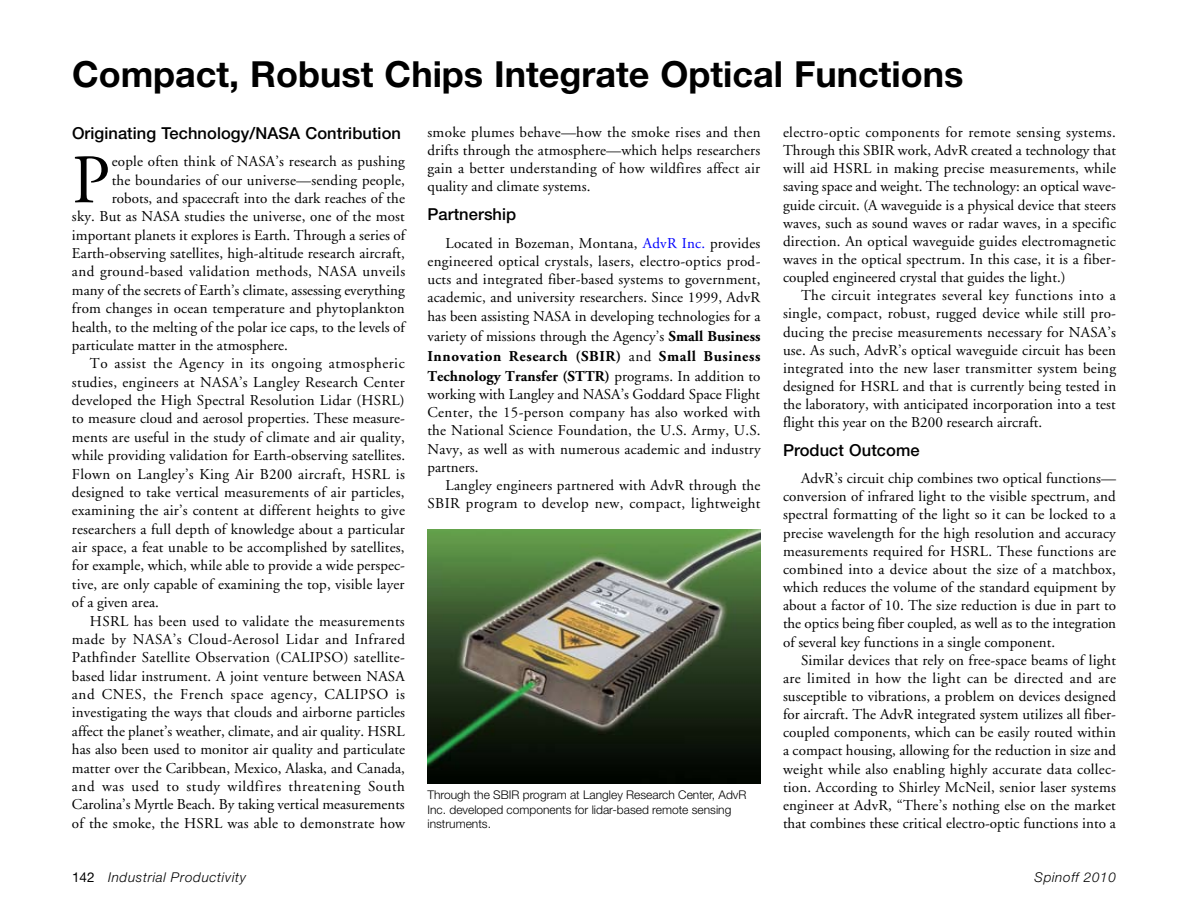
<style>
.page{position:relative;width:1188px;height:918px;background:#fff}
.page>*{position:absolute;margin:0;border:0;box-sizing:border-box;transform-origin:0 0}
.Drop_Cap{font:69.3px "Adobe Garamond";color:#000}
.t1{font:700 36px "Helvetica Neue";color:#000}
.Subhead{font:500 16.5px "Helvetica Neue";letter-spacing:.005em;color:#000}
.Drop_Cap-2{font:15px/18.1px "Adobe Garamond";letter-spacing:.005em;color:#000;text-align:justify}
.t2{font:700 15px/20.1px "Adobe Garamond";letter-spacing:.04em;color:#000;text-align:justify}
.Drop_Cap-3{font:15px "Adobe Garamond";letter-spacing:.025em;color:#000}
.t3{font:italic 300 13.5px "Helvetica Neue";letter-spacing:.05em;color:#000}
.t4{font:300 12px/14.4px "Helvetica Neue";color:#000}
.s1{color:#00f}
.s2{font-weight:400}
.s3{font-weight:400;font-style:normal}
</style>
<div class="page">
<img style="left:428px;top:530px;width:333px;height:254px">
<p class="t1" style="left:72px;top:52px;width:893px">Compact, Robust Chips Integrate Optical Functions</p>
<p class="Subhead" style="left:72px;top:123px;width:331px">Originating Technology/NASA Contribution</p>
<p class="Drop_Cap" style="left:72px;top:143px;width:40px">P</p>
<p class="Drop_Cap-2" style="left:112px;top:153px;width:295px">eople often think of NASA’s research as pushing</p>
<p class="Drop_Cap-2" style="left:427px;top:123px;width:335px">smoke plumes behave—how the smoke rises and then drifts through the atmosphere—which helps researchers gain a better understanding of how wildfires affect air quality and climate systems.</p>
<p class="Subhead" style="left:428px;top:205px;width:90px">Partnership</p>
<p class="Drop_Cap-2" style="left:427px;top:234px;width:335px;text-indent:18px">Located in Bozeman, Montana, <span class="s1">AdvR Inc.</span> provides engineered optical crystals, lasers, electro-optics prod&shy;ucts and integrated fiber-based systems to government, academic, and university researchers. Since 1999, AdvR has been assisting NASA in developing technologies for a</p>
<p class="t2" style="left:427px;top:326px;width:335px"><span class="s2">variety of missions through the Agency’s</span> Small Business Innovation Research (SBIR) <span class="s2">and</span> Small Business Technology Transfer (STTR) <span class="s2">programs. In addition to</span></p>
<p class="Drop_Cap-2" style="left:428px;top:385px;width:335px">working with Langley and NASA’s Goddard Space Flight Center, the 15-person company has also worked with the National Science Foundation, the U.S. Army, U.S.<br>Navy, as well as with numerous academic and industry partners.</p>
<p class="Drop_Cap-2" style="left:428px;top:477px;width:334px;text-align:right">Langley engineers partnered with AdvR through the<br>SBIR program to develop new, compact, lightweight</p>
<p class="Drop_Cap-2" style="left:783px;top:123px;width:335px">electro-optic components for remote sensing systems.<br>Through this SBIR work, AdvR created a technology that will aid HSRL in making precise measurements, while saving space and weight. The technology: an optical wave&shy;guide circuit. (A waveguide is a physical device that steers waves, such as sound waves or radar waves, in a specific direction. An optical waveguide guides electromagnetic waves in the optical spectrum. In this case, it is a fiber&shy;coupled engineered crystal that guides the light.)</p>
<p class="Drop_Cap-2" style="left:783px;top:287px;width:335px;text-indent:18px">The circuit integrates several key functions into a single, compact, robust, rugged device while still pro&shy;ducing the precise measurements necessary for NASA’s use. As such, AdvR’s optical waveguide circuit has been integrated into the new laser transmitter system being designed for HSRL and that is currently being tested in the laboratory, with anticipated incorporation into a test flight this year on the B200 research aircraft.</p>
<p class="Subhead" style="left:783px;top:440px;width:138px">Product Outcome</p>
<p class="Drop_Cap-2" style="left:783px;top:470px;width:335px;text-indent:18px">AdvR’s circuit chip combines two optical functions— conversion of infrared light to the visible spectrum, and spectral formatting of the light so it can be locked to a precise wavelength for the high resolution and accuracy measurements required for HSRL. These functions are combined into a device about the size of a matchbox, which reduces the volume of the standard equipment by about a factor of 10. The size reduction is due in part to the optics being fiber coupled, as well as to the integration of several key functions in a single component.</p>
<p class="Drop_Cap-2" style="left:783px;top:651px;width:335px;text-indent:18px">Similar devices that rely on free-space beams of light are limited in how the light can be directed and are susceptible to vibrations, a problem on devices designed for aircraft. The AdvR integrated system utilizes all fiber&shy;coupled components, which can be easily routed within a compact housing, allowing for the reduction in size and weight while also enabling highly accurate data collec&shy;tion. According to Shirley McNeil, senior laser systems engineer at AdvR, “There’s nothing else on the market that combines these critical electro-optic functions into a</p>
<p class="Drop_Cap-2" style="left:112px;top:171px;width:295px">the boundaries of our universe—sending people,</p>
<p class="Drop_Cap-2" style="left:112px;top:190px;width:295px">robots, and spacecraft into the dark reaches of the</p>
<p class="Drop_Cap-2" style="left:72px;top:208px;width:334px">sky. But as NASA studies the universe, one of the most</p>
<p class="Drop_Cap-2" style="left:72px;top:226px;width:335px">important planets it explores is Earth. Through a series of</p>
<p class="Drop_Cap-2" style="left:72px;top:245px;width:334px">Earth-observing satellites, high-altitude research aircraft,</p>
<p class="Drop_Cap-3" style="left:72px;top:264px;width:335px">and ground-based validation methods, NASA unveils</p>
<p class="Drop_Cap-2" style="left:72px;top:281px;width:334px">many of the secrets of Earth’s climate, assessing everything</p>
<p class="Drop_Cap-2" style="left:72px;top:300px;width:334px">from changes in ocean temperature and phytoplankton</p>
<p class="Drop_Cap-2" style="left:72px;top:318px;width:334px">health, to the melting of the polar ice caps, to the levels of</p>
<p class="Drop_Cap-2" style="left:72px;top:337px;width:218px">particulate matter in the atmosphere.</p>
<p class="Drop_Cap-2" style="left:72px;top:355px;width:335px;text-indent:18px">To assist the Agency in its ongoing atmospheric studies, engineers at NASA’s Langley Research Center developed the High Spectral Resolution Lidar (HSRL) to measure cloud and aerosol properties. These measure&shy;ments are useful in the study of climate and air quality, while providing validation for Earth-observing satellites.<br>Flown on Langley’s King Air B200 aircraft, HSRL is designed to take vertical measurements of air particles, examining the air’s content at different heights to give researchers a full depth of knowledge about a particular air space, a feat unable to be accomplished by satellites, for example, which, while able to provide a wide perspec&shy;tive, are only capable of examining the top, visible layer of a given area.</p>
<p class="Drop_Cap-2" style="left:72px;top:612px;width:335px;text-indent:18px">HSRL has been used to validate the measurements made by NASA’s Cloud-Aerosol Lidar and Infrared Pathfinder Satellite Observation (CALIPSO) satellite&shy;based lidar instrument. A joint venture between NASA and CNES, the French space agency, CALIPSO is investigating the ways that clouds and airborne particles affect the planet’s weather, climate, and air quality. HSRL has also been used to monitor air quality and particulate matter over the Caribbean, Mexico, Alaska, and Canada, and was used to study wildfires threatening South Carolina’s Myrtle Beach. By taking vertical measurements of the smoke, the HSRL was able to demonstrate how</p>
<p class="t4" style="left:428px;top:787px;width:321px">Through the SBIR program at Langley Research Center, AdvR<br>Inc. developed components for lidar-based remote sensing instruments.</p>
<p class="t3" style="left:72px;top:869px;width:176px"><span class="s3">142</span> Industrial Productivity</p>
<p class="t3" style="left:1034px;top:869px;width:83px">Spinoff 2010</p>
</div>
